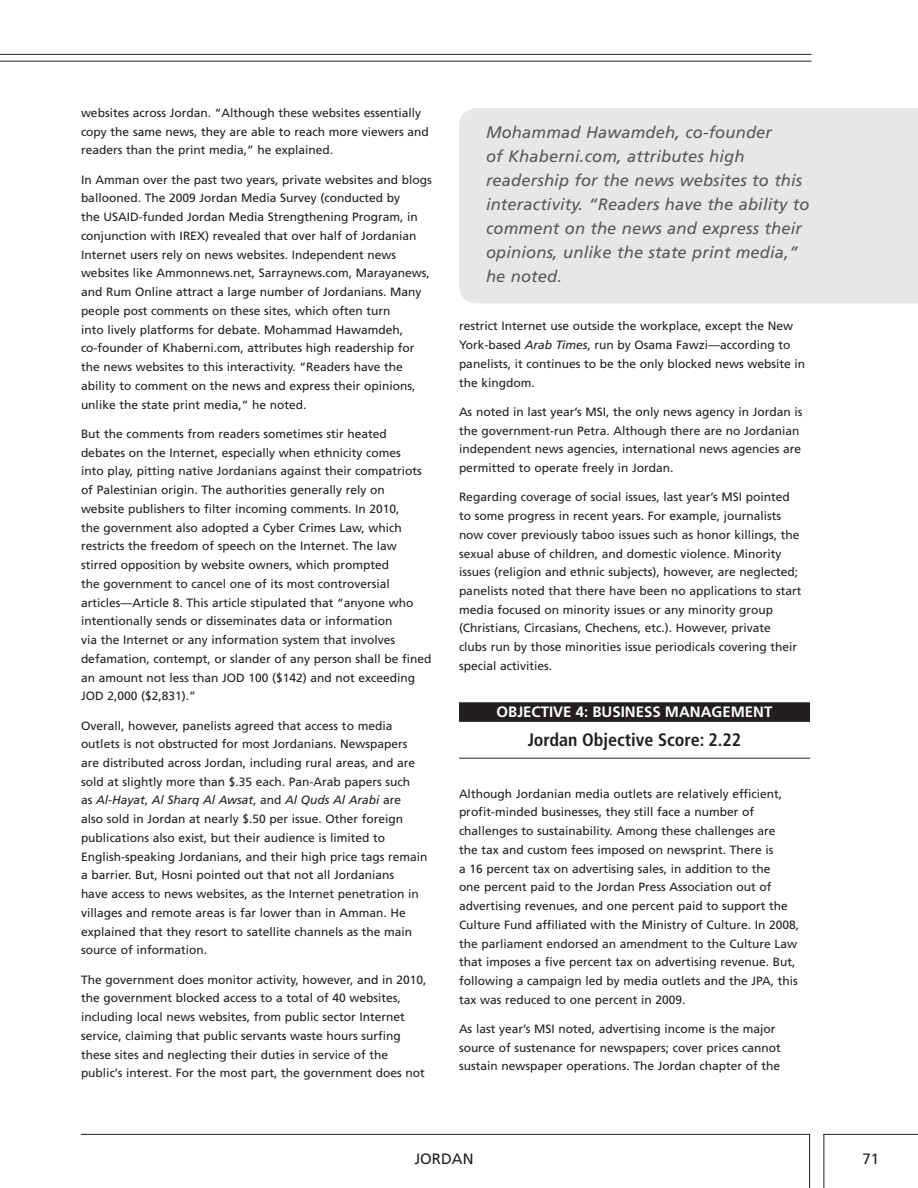
<style>
.page{position:relative;width:918px;height:1188px;background:#fff}
.page>*{position:absolute;margin:0;border:0;box-sizing:border-box;transform-origin:0 0}
.t1{font:700 condensed 18px "Frutiger LT Std";color:#231f20}
.t2{font:italic 16.5px/24px "Frutiger LT Std";letter-spacing:.01em;color:#57585a}
.t3{font:700 15px "Frutiger LT Std";color:#fff}
.t4{font:15px "Frutiger LT Std";color:#231f20}
.t5{font:12px/18.8px "Frutiger LT Std";color:#231f20}
.s1{font-style:italic}
</style>
<div class="page">
<hr style="left:81px;top:1134px;width:729px;height:1px;background:#231f20">
<hr style="left:809px;top:1134px;width:1px;height:54px;background:#231f20">
<hr style="left:823px;top:1134px;width:1px;height:54px;background:#231f20">
<hr style="left:823px;top:1134px;width:95px;height:1px;background:#231f20">
<hr style="left:0;top:61px;width:812px;height:1px;background:#231f20">
<hr style="left:0;top:54px;width:812px;height:1px;background:#231f20">
<div style="left:459px;top:702px;width:351px;height:15px;background:#231f20"></div>
<div style="left:459px;top:717px;width:351px;height:5px;background:#231f20"></div>
<hr style="left:459px;top:758px;width:351px;height:1px;background:#231f20">
<div style="left:459px;top:108px;width:459px;height:195px;background:#e6e7e9"></div>
<p class="t5" style="left:81px;top:103px;width:349px">websites across Jordan. “Although these websites essentially copy the same news, they are able to reach more viewers and readers than the print media,” he explained.</p>
<p class="t5" style="left:81px;top:170px;width:352px">In Amman over the past two years, private websites and blogs ballooned. The 2009 Jordan Media Survey (conducted by<br>the USAID-funded Jordan Media Strengthening Program, in conjunction with IREX) revealed that over half of Jordanian Internet users rely on news websites. Independent news websites like Ammonnews.net, Sarraynews.com, Marayanews, and Rum Online attract a large number of Jordanians. Many people post comments on these sites, which often turn<br>into lively platforms for debate. Mohammad Hawamdeh, co-founder of Khaberni.com, attributes high readership for the news websites to this interactivity. “Readers have the ability to comment on the news and express their opinions, unlike the state print media,” he noted.</p>
<p class="t5" style="left:81px;top:424px;width:352px">But the comments from readers sometimes stir heated debates on the Internet, especially when ethnicity comes<br>into play, pitting native Jordanians against their compatriots of Palestinian origin. The authorities generally rely on<br>website publishers to filter incoming comments. In 2010,<br>the government also adopted a Cyber Crimes Law, which restricts the freedom of speech on the Internet. The law stirred opposition by website owners, which prompted<br>the government to cancel one of its most controversial articles—Article 8. This article stipulated that “anyone who intentionally sends or disseminates data or information<br>via the Internet or any information system that involves defamation, contempt, or slander of any person shall be fined an amount not less than JOD 100 ($142) and not exceeding<br>JOD 2,000 ($2,831).”</p>
<p class="t5" style="left:81px;top:716px;width:348px">Overall, however, panelists agreed that access to media outlets is not obstructed for most Jordanians. Newspapers are distributed across Jordan, including rural areas, and are sold at slightly more than $.35 each. Pan-Arab papers such<br>as <span class="s1">Al-Hayat</span>, <span class="s1">Al Sharq Al Awsat</span>, and <span class="s1">Al Quds Al Arabi</span> are<br>also sold in Jordan at nearly $.50 per issue. Other foreign publications also exist, but their audience is limited to English-speaking Jordanians, and their high price tags remain a barrier. But, Hosni pointed out that not all Jordanians<br>have access to news websites, as the Internet penetration in villages and remote areas is far lower than in Amman. He explained that they resort to satellite channels as the main source of information.</p>
<p class="t5" style="left:81px;top:970px;width:347px">The government does monitor activity, however, and in 2010, the government blocked access to a total of 40 websites, including local news websites, from public sector Internet service, claiming that public servants waste hours surfing these sites and neglecting their duties in service of the public’s interest. For the most part, the government does not</p>
<p class="t2" style="left:486px;top:121px;width:325px">Mohammad Hawamdeh, co-founder<br>of Khaberni.com, attributes high readership for the news websites to this interactivity. “Readers have the ability to comment on the news and express their opinions, unlike the state print media,” he noted.</p>
<p class="t5" style="left:459px;top:317px;width:348px">restrict Internet use outside the workplace, except the New York-based <span class="s1">Arab Times</span>, run by Osama Fawzi—according to panelists, it continues to be the only blocked news website in the kingdom.</p>
<p class="t5" style="left:459px;top:402px;width:345px">As noted in last year’s MSI, the only news agency in Jordan is the government-run Petra. Although there are no Jordanian independent news agencies, international news agencies are permitted to operate freely in Jordan.</p>
<p class="t5" style="left:459px;top:488px;width:344px">Regarding coverage of social issues, last year’s MSI pointed to some progress in recent years. For example, journalists now cover previously taboo issues such as honor killings, the sexual abuse of children, and domestic violence. Minority issues (religion and ethnic subjects), however, are neglected; panelists noted that there have been no applications to start media focused on minority issues or any minority group (Christians, Circasians, Chechens, etc.). However, private clubs run by those minorities issue periodicals covering their special activities.</p>
<p class="t3" style="left:497px;top:703px;width:21px">OBJECTIVE</p>
<p class="t3" style="left:576px;top:703px;width:36px">4: BUSINESS</p>
<p class="t3" style="left:665px;top:703px;width:12px">MANAGE</p>
<p class="t3" style="left:731px;top:703px;width:24px">MENT</p>
<h1 class="t1" style="left:528px;top:729px;width:215px">Jordan Objective Score: 2.22</h1>
<p class="t5" style="left:459px;top:784px;width:342px">Although Jordanian media outlets are relatively efficient, profit-minded businesses, they still face a number of challenges to sustainability. Among these challenges are<br>the tax and custom fees imposed on newsprint. There is<br>a 16 percent tax on advertising sales, in addition to the<br>one percent paid to the Jordan Press Association out of advertising revenues, and one percent paid to support the Culture Fund affiliated with the Ministry of Culture. In 2008, the parliament endorsed an amendment to the Culture Law that imposes a five percent tax on advertising revenue. But, following a campaign led by media outlets and the JPA, this tax was reduced to one percent in 2009.</p>
<p class="t5" style="left:459px;top:1020px;width:323px">As last year’s MSI noted, advertising income is the major source of sustenance for newspapers; cover prices cannot sustain newspaper operations. The Jordan chapter of the</p>
<p class="t4" style="left:414px;top:1150px;width:18px">JORDAN</p>
<p class="t4" style="left:862px;top:1150px;width:18px">71</p>
</div>
